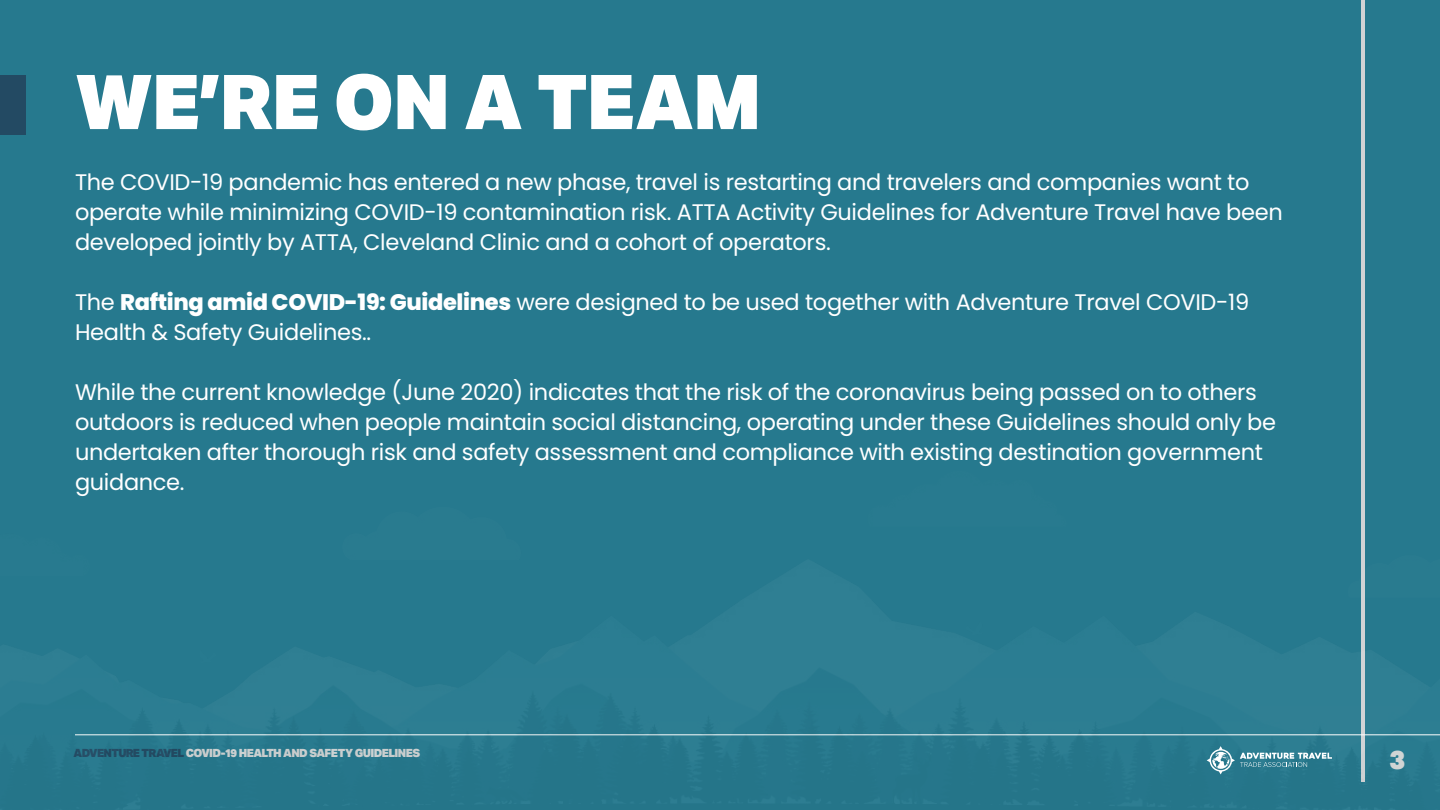
<style>
.page{position:relative;width:1440px;height:810px;background:#26798e}
.page>*{position:absolute;margin:0;border:0;box-sizing:border-box;transform-origin:0 0}
.t1{font:900 75.75px "Aktiv Grotesk";letter-spacing:-.015em;color:#fff}
.t2{font:900 26.25px "Aktiv Grotesk";color:#d1d4d4}
.t3{font:22.5px/30px "Poppins";letter-spacing:-.015em;color:#fff}
.t4{font:900 11.25px "Aktiv Grotesk";letter-spacing:-.055em;color:#d1d4d4}
.s1{font-weight:800}
.s2{color:#234a63}
</style>
<div class="page">
<div style="left:0;top:75px;width:26px;height:60px;background:#234a63"></div>
<hr style="left:1361px;top:0;width:4px;height:781px;background:#d1d3d5">
<img style="left:75px;top:734px;width:1365px;height:48px">
<svg style="left:1207px;top:746px;width:125px;height:28px"></svg>
<h1 class="t1" style="left:75px;top:53px;width:688px">WE’RE ON A TEAM</h1>
<p class="t3" style="left:75px;top:167px;width:1209px">The COVID-19 pandemic has entered a new phase, travel is restarting and travelers and companies want to operate while minimizing COVID-19 contamination risk. ATTA Activity Guidelines for Adventure Travel have been developed jointly by ATTA, Cleveland Clinic and a cohort of operators.</p>
<p class="t3" style="left:75px;top:287px;width:1176px">The <span class="s1">Rafting amid COVID-19: Guidelines</span> were designed to be used together with Adventure Travel COVID-19<br>Health &amp; Safety Guidelines..</p>
<p class="t3" style="left:75px;top:377px;width:1202px">While the current knowledge (June 2020) indicates that the risk of the coronavirus being passed on to others outdoors is reduced when people maintain social distancing, operating under these Guidelines should only be undertaken after thorough risk and safety assessment and compliance with existing destination government guidance.</p>
<p class="t4" style="left:74px;top:745px;width:348px"><span class="s2">ADVENTURE TRAVEL</span> COVID-19 HEALTH AND SAFETY GUIDELINES</p>
<p class="t2" style="left:1389px;top:743px;width:17px">3</p>
</div>
